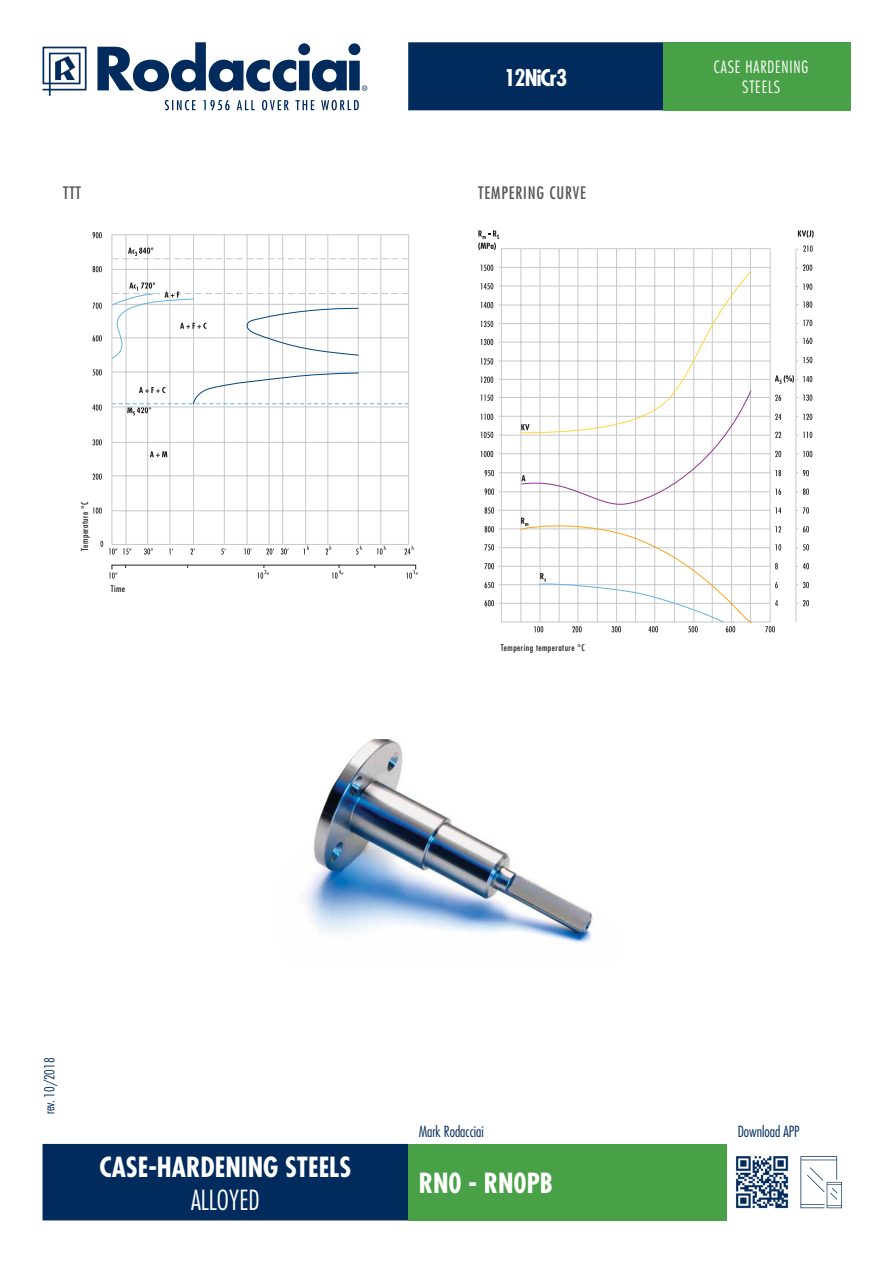
<style>
.page{position:relative;width:893px;height:1263px;background:#fff}
.page>*{position:absolute;margin:0;border:0;box-sizing:border-box;transform-origin:0 0}
.t1{font:700 condensed 27px "Futura Std";color:#fff}
.t2{font:300 condensed 27px "Futura Std";color:#fff}
.t3{font:700 condensed 22.5px "Futura Std";letter-spacing:-.04em;color:#fff}
.t4{font:condensed 16.8px "Futura Std";letter-spacing:.05em;color:#57585a}
.t5{font:300 condensed 16.5px/19.8px "Futura Std";letter-spacing:.05em;color:#fff;text-align:center}
.t6{font:300 condensed 15px "Futura Std";color:#002b5c}
.t7{font:300 condensed 13.5px "Futura Std";color:#002b5c}
.t8{font:condensed 9px "Futura Std";letter-spacing:.05em;color:#231f20}
</style>
<div class="page">
<div style="left:408px;top:42px;width:255px;height:68px;background:#002b5c"></div>
<svg style="left:165px;top:100px;width:194px;height:10px"></svg>
<svg style="left:43px;top:47px;width:44px;height:49px"></svg>
<svg style="left:97px;top:42px;width:270px;height:49px"></svg>
<div style="left:43px;top:1144px;width:365px;height:76px;background:#002b5c"></div>
<div style="left:408px;top:1144px;width:319px;height:76px;background:#49a147"></div>
<svg style="left:800px;top:1156px;width:42px;height:52px"></svg>
<div style="left:663px;top:43px;width:187px;height:67px;background:#49a147"></div>
<img style="left:736px;top:1156px;width:53px;height:53px">
<img style="left:304px;top:739px;width:289px;height:205px">
<hr style="left:126px;top:235px;width:1px;height:309px;background:#c7c8ca">
<hr style="left:147px;top:235px;width:1px;height:309px;background:#c7c8ca">
<hr style="left:170px;top:235px;width:1px;height:309px;background:#c7c8ca">
<hr style="left:193px;top:235px;width:1px;height:309px;background:#c7c8ca">
<hr style="left:224px;top:235px;width:1px;height:309px;background:#c7c8ca">
<hr style="left:247px;top:235px;width:1px;height:309px;background:#c7c8ca">
<hr style="left:269px;top:235px;width:1px;height:309px;background:#c7c8ca">
<hr style="left:282px;top:235px;width:1px;height:309px;background:#c7c8ca">
<hr style="left:305px;top:235px;width:1px;height:309px;background:#c7c8ca">
<hr style="left:328px;top:235px;width:1px;height:309px;background:#c7c8ca">
<hr style="left:381px;top:235px;width:1px;height:309px;background:#c7c8ca">
<hr style="left:358px;top:235px;width:1px;height:309px;background:#c7c8ca">
<hr style="left:112px;top:510px;width:297px;height:1px;background:#c7c8ca">
<hr style="left:112px;top:475px;width:297px;height:1px;background:#c7c8ca">
<hr style="left:112px;top:442px;width:297px;height:1px;background:#c7c8ca">
<hr style="left:112px;top:269px;width:297px;height:1px;background:#c7c8ca">
<svg style="left:144px;top:548px;width:9px;height:7px"></svg>
<svg style="left:169px;top:548px;width:4px;height:6px"></svg>
<svg style="left:190px;top:548px;width:5px;height:6px"></svg>
<svg style="left:221px;top:548px;width:5px;height:7px"></svg>
<svg style="left:244px;top:548px;width:8px;height:7px"></svg>
<svg style="left:266px;top:548px;width:8px;height:7px"></svg>
<svg style="left:281px;top:548px;width:8px;height:7px"></svg>
<svg style="left:304px;top:545px;width:5px;height:9px"></svg>
<svg style="left:100px;top:541px;width:3px;height:6px"></svg>
<svg style="left:93px;top:507px;width:9px;height:7px"></svg>
<svg style="left:93px;top:473px;width:9px;height:7px"></svg>
<svg style="left:93px;top:439px;width:9px;height:6px"></svg>
<svg style="left:92px;top:404px;width:10px;height:7px"></svg>
<svg style="left:93px;top:369px;width:9px;height:6px"></svg>
<svg style="left:93px;top:335px;width:9px;height:6px"></svg>
<svg style="left:93px;top:303px;width:9px;height:6px"></svg>
<svg style="left:93px;top:266px;width:9px;height:6px"></svg>
<svg style="left:93px;top:232px;width:9px;height:6px"></svg>
<svg style="left:114px;top:248px;width:293px;height:11px"></svg>
<svg style="left:109px;top:548px;width:23px;height:7px"></svg>
<svg style="left:326px;top:545px;width:5px;height:9px"></svg>
<svg style="left:356px;top:545px;width:6px;height:10px"></svg>
<svg style="left:377px;top:545px;width:9px;height:10px"></svg>
<svg style="left:404px;top:545px;width:9px;height:9px"></svg>
<svg style="left:109px;top:572px;width:9px;height:7px"></svg>
<svg style="left:258px;top:565px;width:11px;height:14px"></svg>
<svg style="left:332px;top:565px;width:12px;height:14px"></svg>
<svg style="left:406px;top:570px;width:12px;height:9px"></svg>
<div style="left:112px;top:234px;width:297px;height:311px;border:1px solid #c7c8ca"></div>
<svg style="left:150px;top:451px;width:17px;height:6px"></svg>
<svg style="left:111px;top:282px;width:298px;height:133px"></svg>
<svg style="left:485px;top:600px;width:9px;height:6px"></svg>
<svg style="left:485px;top:582px;width:9px;height:6px"></svg>
<svg style="left:484px;top:563px;width:10px;height:6px"></svg>
<svg style="left:484px;top:544px;width:10px;height:6px"></svg>
<svg style="left:485px;top:526px;width:9px;height:6px"></svg>
<svg style="left:485px;top:507px;width:9px;height:7px"></svg>
<svg style="left:485px;top:488px;width:9px;height:7px"></svg>
<svg style="left:485px;top:470px;width:9px;height:6px"></svg>
<svg style="left:481px;top:451px;width:12px;height:6px"></svg>
<svg style="left:481px;top:432px;width:12px;height:6px"></svg>
<svg style="left:481px;top:414px;width:12px;height:6px"></svg>
<svg style="left:481px;top:394px;width:12px;height:7px"></svg>
<svg style="left:481px;top:376px;width:12px;height:7px"></svg>
<svg style="left:481px;top:358px;width:12px;height:6px"></svg>
<svg style="left:481px;top:339px;width:12px;height:6px"></svg>
<svg style="left:481px;top:321px;width:12px;height:6px"></svg>
<svg style="left:481px;top:302px;width:12px;height:6px"></svg>
<svg style="left:481px;top:283px;width:12px;height:6px"></svg>
<svg style="left:481px;top:265px;width:12px;height:6px"></svg>
<svg style="left:478px;top:230px;width:21px;height:20px"></svg>
<svg style="left:765px;top:626px;width:10px;height:6px"></svg>
<hr style="left:521px;top:249px;width:1px;height:373px;background:#c7c8ca">
<hr style="left:540px;top:249px;width:1px;height:373px;background:#c7c8ca">
<hr style="left:559px;top:249px;width:1px;height:373px;background:#c7c8ca">
<hr style="left:578px;top:249px;width:1px;height:373px;background:#c7c8ca">
<hr style="left:597px;top:249px;width:1px;height:373px;background:#c7c8ca">
<hr style="left:616px;top:249px;width:1px;height:373px;background:#c7c8ca">
<hr style="left:635px;top:249px;width:1px;height:373px;background:#c7c8ca">
<hr style="left:674px;top:249px;width:1px;height:373px;background:#c7c8ca">
<hr style="left:693px;top:249px;width:1px;height:373px;background:#c7c8ca">
<hr style="left:731px;top:249px;width:1px;height:373px;background:#c7c8ca">
<hr style="left:750px;top:249px;width:1px;height:373px;background:#c7c8ca">
<hr style="left:498px;top:603px;width:272px;height:1px;background:#c7c8ca">
<hr style="left:498px;top:547px;width:272px;height:1px;background:#c7c8ca">
<hr style="left:498px;top:492px;width:272px;height:1px;background:#c7c8ca">
<hr style="left:498px;top:453px;width:272px;height:1px;background:#c7c8ca">
<hr style="left:498px;top:416px;width:272px;height:1px;background:#c7c8ca">
<hr style="left:498px;top:379px;width:272px;height:1px;background:#c7c8ca">
<hr style="left:498px;top:342px;width:272px;height:1px;background:#c7c8ca">
<hr style="left:498px;top:323px;width:272px;height:1px;background:#c7c8ca">
<hr style="left:498px;top:361px;width:272px;height:1px;background:#c7c8ca">
<hr style="left:498px;top:305px;width:272px;height:1px;background:#c7c8ca">
<hr style="left:498px;top:472px;width:272px;height:1px;background:#c7c8ca">
<div style="left:501px;top:248px;width:269px;height:374px;border:1px solid #c7c8ca"></div>
<hr style="left:654px;top:249px;width:1px;height:373px;background:#c7c8ca">
<hr style="left:712px;top:249px;width:1px;height:373px;background:#c7c8ca">
<hr style="left:498px;top:584px;width:272px;height:1px;background:#c7c8ca">
<hr style="left:498px;top:566px;width:272px;height:1px;background:#c7c8ca">
<hr style="left:498px;top:529px;width:272px;height:1px;background:#c7c8ca">
<hr style="left:498px;top:510px;width:272px;height:1px;background:#c7c8ca">
<hr style="left:498px;top:435px;width:272px;height:1px;background:#c7c8ca">
<hr style="left:498px;top:397px;width:272px;height:1px;background:#c7c8ca">
<hr style="left:498px;top:286px;width:272px;height:1px;background:#c7c8ca">
<hr style="left:498px;top:267px;width:272px;height:1px;background:#c7c8ca">
<svg style="left:775px;top:600px;width:3px;height:6px"></svg>
<svg style="left:775px;top:582px;width:3px;height:6px"></svg>
<svg style="left:775px;top:563px;width:3px;height:6px"></svg>
<svg style="left:775px;top:544px;width:6px;height:6px"></svg>
<svg style="left:775px;top:526px;width:6px;height:6px"></svg>
<svg style="left:775px;top:507px;width:6px;height:6px"></svg>
<svg style="left:775px;top:488px;width:6px;height:7px"></svg>
<svg style="left:775px;top:470px;width:6px;height:6px"></svg>
<svg style="left:775px;top:451px;width:6px;height:6px"></svg>
<svg style="left:775px;top:432px;width:6px;height:6px"></svg>
<svg style="left:775px;top:414px;width:6px;height:6px"></svg>
<svg style="left:775px;top:394px;width:6px;height:7px"></svg>
<svg style="left:798px;top:230px;width:16px;height:8px"></svg>
<hr style="left:795px;top:249px;width:1px;height:373px;background:#c7c8ca">
<svg style="left:796px;top:600px;width:13px;height:6px"></svg>
<svg style="left:796px;top:582px;width:13px;height:6px"></svg>
<svg style="left:796px;top:563px;width:13px;height:6px"></svg>
<svg style="left:796px;top:544px;width:13px;height:6px"></svg>
<svg style="left:796px;top:526px;width:13px;height:6px"></svg>
<svg style="left:796px;top:507px;width:13px;height:7px"></svg>
<svg style="left:796px;top:488px;width:13px;height:7px"></svg>
<svg style="left:796px;top:470px;width:13px;height:6px"></svg>
<svg style="left:796px;top:451px;width:16px;height:6px"></svg>
<svg style="left:796px;top:432px;width:16px;height:6px"></svg>
<svg style="left:796px;top:414px;width:16px;height:6px"></svg>
<svg style="left:796px;top:394px;width:16px;height:7px"></svg>
<svg style="left:775px;top:375px;width:37px;height:9px"></svg>
<svg style="left:796px;top:357px;width:16px;height:6px"></svg>
<svg style="left:796px;top:338px;width:16px;height:6px"></svg>
<svg style="left:796px;top:320px;width:16px;height:6px"></svg>
<svg style="left:796px;top:301px;width:16px;height:7px"></svg>
<svg style="left:796px;top:284px;width:16px;height:6px"></svg>
<svg style="left:796px;top:264px;width:16px;height:7px"></svg>
<svg style="left:520px;top:271px;width:232px;height:236px"></svg>
<svg style="left:520px;top:518px;width:233px;height:114px"></svg>
<svg style="left:796px;top:245px;width:17px;height:7px"></svg>
<h2 class="t3" style="left:504px;top:63px;width:64px">12NiCr3</h2>
<h3 class="t5" style="left:714px;top:57px;width:96px">CASE HARDENING<br>STEELS</h3>
<p class="t4" style="left:63px;top:183px;width:19px">TTT</p>
<p class="t4" style="left:478px;top:183px;width:109px">TEMPERING CURVE</p>
<p class="t8" style="left:79px;top:551px;width:51px;rotate:-90deg">Temperature °C</p>
<p class="t8" style="left:111px;top:584px;width:16px">Time</p>
<p class="t8" style="left:501px;top:642px;width:85px">Tempering temperature °C</p>
<h3 class="t7" style="left:41px;top:1114px;width:58px;rotate:-90deg">rev. 10/2018</h3>
<h1 class="t1" style="left:99px;top:1150px;width:253px">CASE-HARDENING STEELS</h1>
<h1 class="t2" style="left:191px;top:1183px;width:70px">ALLOYED</h1>
<h3 class="t6" style="left:419px;top:1123px;width:66px">Mark Rodacciai</h3>
<h3 class="t6" style="left:738px;top:1123px;width:63px">Download APP</h3>
<h1 class="t1" style="left:419px;top:1166px;width:135px">RN0 - RN0PB</h1>
</div>
